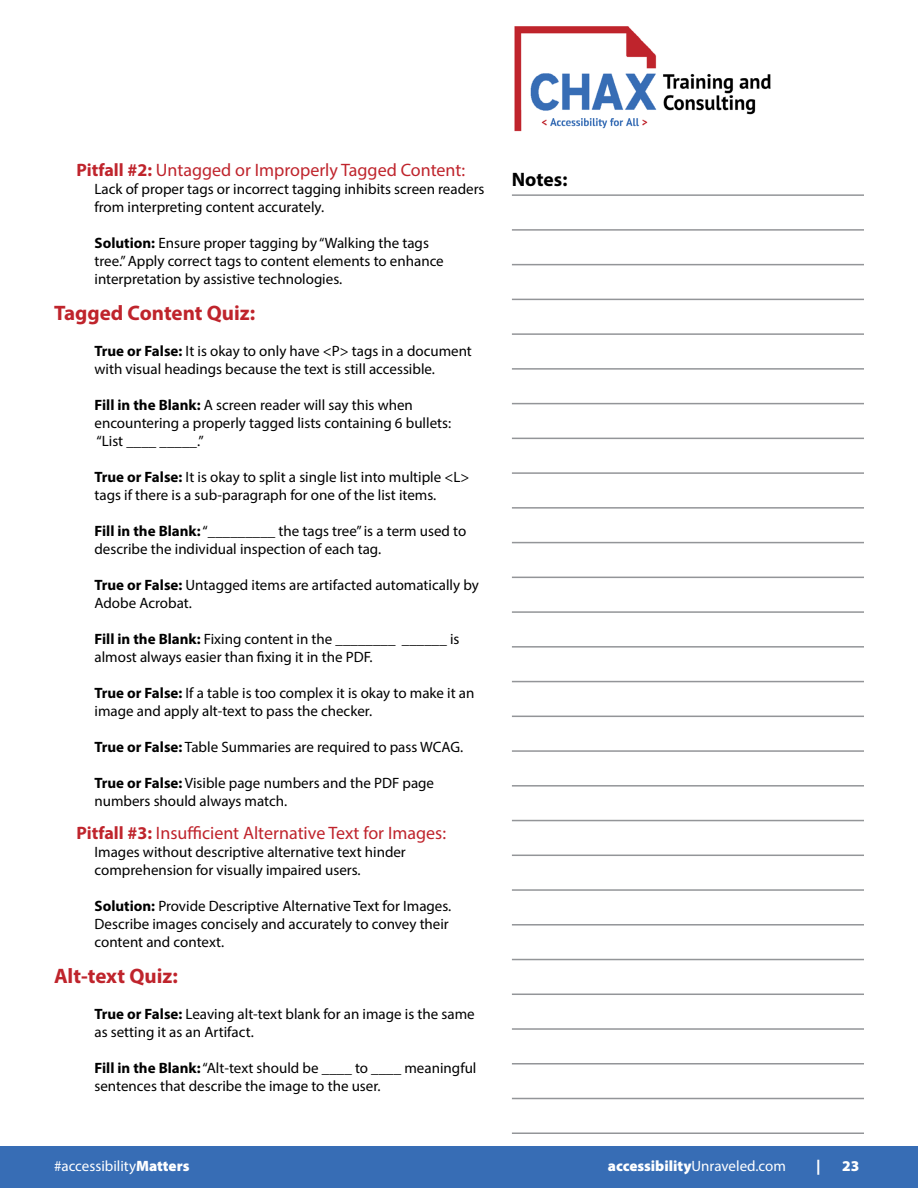
<style>
.page{position:relative;width:918px;height:1188px;background:#fff}
.page>*{position:absolute;margin:0;border:0;box-sizing:border-box;transform-origin:0 0}
.t1{font:700 21px "Myriad Pro";color:#bf242c}
.t2{font:700 19.5px "Myriad Pro";color:#000}
.t3{font:18px "Myriad Pro";color:#bf242c}
.t4{font:15px/18px "Myriad Pro";color:#000}
.t5{font:900 15px "Myriad Pro";color:#fff}
.t6{font:15px "Myriad Pro";color:#fff}
.s1{font-weight:700}
.s2{font-weight:900}
.s3{font-weight:400}
</style>
<div class="page">
<div style="left:0;top:1146px;width:918px;height:42px;background:#376db5"></div>
<hr style="left:512px;top:194px;width:352px;height:2px;background:#939598">
<hr style="left:512px;top:229px;width:352px;height:2px;background:#939598">
<hr style="left:512px;top:264px;width:352px;height:1px;background:#939598">
<hr style="left:512px;top:299px;width:352px;height:1px;background:#939598">
<hr style="left:512px;top:333px;width:352px;height:2px;background:#939598">
<hr style="left:512px;top:368px;width:352px;height:2px;background:#939598">
<hr style="left:512px;top:403px;width:352px;height:1px;background:#939598">
<hr style="left:512px;top:438px;width:352px;height:1px;background:#939598">
<hr style="left:512px;top:472px;width:352px;height:2px;background:#939598">
<hr style="left:512px;top:507px;width:352px;height:2px;background:#939598">
<hr style="left:512px;top:542px;width:352px;height:1px;background:#939598">
<hr style="left:512px;top:577px;width:352px;height:1px;background:#939598">
<hr style="left:512px;top:611px;width:352px;height:2px;background:#939598">
<hr style="left:512px;top:646px;width:352px;height:2px;background:#939598">
<hr style="left:512px;top:681px;width:352px;height:1px;background:#939598">
<hr style="left:512px;top:716px;width:352px;height:1px;background:#939598">
<hr style="left:512px;top:750px;width:352px;height:2px;background:#939598">
<hr style="left:512px;top:785px;width:352px;height:2px;background:#939598">
<hr style="left:512px;top:820px;width:352px;height:1px;background:#939598">
<hr style="left:512px;top:855px;width:352px;height:1px;background:#939598">
<hr style="left:512px;top:889px;width:352px;height:2px;background:#939598">
<hr style="left:512px;top:924px;width:352px;height:2px;background:#939598">
<hr style="left:512px;top:959px;width:352px;height:1px;background:#939598">
<hr style="left:512px;top:994px;width:352px;height:1px;background:#939598">
<hr style="left:512px;top:1028px;width:352px;height:2px;background:#939598">
<hr style="left:512px;top:1063px;width:352px;height:2px;background:#939598">
<hr style="left:512px;top:1098px;width:352px;height:1px;background:#939598">
<hr style="left:512px;top:1132px;width:352px;height:2px;background:#939598">
<img style="left:514px;top:26px;width:257px;height:106px">
<h1 class="t3" style="left:76px;top:158px;width:390px"><span class="s1">Pitfall #2:</span> Untagged or Improperly Tagged Content:</h1>
<p class="t4" style="left:94px;top:179px;width:392px">Lack of proper tags or incorrect tagging inhibits screen readers from interpreting content accurately.</p>
<p class="t4" style="left:94px;top:233px;width:351px"><span class="s1">Solution:</span> Ensure proper tagging by “Walking the tags tree.” Apply correct tags to content elements to enhance interpretation by assistive technologies.</p>
<h1 class="t1" style="left:54px;top:299px;width:203px">Tagged Content Quiz:</h1>
<p class="t4" style="left:94px;top:341px;width:379px"><span class="s1">True or False:</span> It is okay to only have &lt;P&gt; tags in a document with visual headings because the text is still accessible.</p>
<p class="t4" style="left:94px;top:395px;width:358px"><span class="s1">Fill in the Blank:</span> A screen reader will say this when encountering a properly tagged lists containing 6 bullets: “List ____ _____.”</p>
<p class="t4" style="left:94px;top:467px;width:376px"><span class="s1">True or False:</span> It is okay to split a single list into multiple &lt;L&gt; tags if there is a sub-paragraph for one of the list items.</p>
<p class="t4" style="left:94px;top:521px;width:373px"><span class="s1">Fill in the Blank:</span> “_________ the tags tree” is a term used to describe the individual inspection of each tag.</p>
<p class="t4" style="left:94px;top:575px;width:386px"><span class="s1">True or False:</span> Untagged items are artifacted automatically by<br>Adobe Acrobat.</p>
<p class="t4" style="left:94px;top:629px;width:367px"><span class="s1">Fill in the Blank:</span> Fixing content in the ________ ______ is almost always easier than fixing it in the PDF.</p>
<p class="t4" style="left:94px;top:683px;width:382px"><span class="s1">True or False:</span> If a table is too complex it is okay to make it an image and apply alt-text to pass the checker.</p>
<p class="t4" style="left:94px;top:737px;width:370px"><span class="s1">True or False:</span> Table Summaries are required to pass WCAG.</p>
<p class="t4" style="left:94px;top:773px;width:341px"><span class="s1">True or False:</span> Visible page numbers and the PDF page numbers should always match.</p>
<h1 class="t3" style="left:76px;top:821px;width:371px"><span class="s1">Pitfall #3:</span> Insufficient Alternative Text for Images:</h1>
<p class="t4" style="left:94px;top:842px;width:313px">Images without descriptive alternative text hinder comprehension for visually impaired users.</p>
<p class="t4" style="left:94px;top:896px;width:358px"><span class="s1">Solution:</span> Provide Descriptive Alternative Text for Images.<br>Describe images concisely and accurately to convey their content and context.</p>
<h1 class="t1" style="left:54px;top:962px;width:125px">Alt-text Quiz:</h1>
<p class="t4" style="left:94px;top:1004px;width:382px"><span class="s1">True or False:</span> Leaving alt-text blank for an image is the same as setting it as an Artifact.</p>
<p class="t4" style="left:94px;top:1058px;width:384px"><span class="s1">Fill in the Blank:</span> “Alt-text should be ____ to ____ meaningful sentences that describe the image to the user.</p>
<h2 class="t2" style="left:512px;top:167px;width:57px">Notes:</h2>
<p class="t6" style="left:54px;top:1157px;width:137px">#accessibility<span class="s2">Matters</span></p>
<p class="t5" style="left:608px;top:1156px;width:180px">accessibility<span class="s3">Unraveled.com</span></p>
<p class="t5" style="left:816px;top:1156px;width:6px">|</p>
<p class="t5" style="left:842px;top:1156px;width:19px">23</p>
</div>
